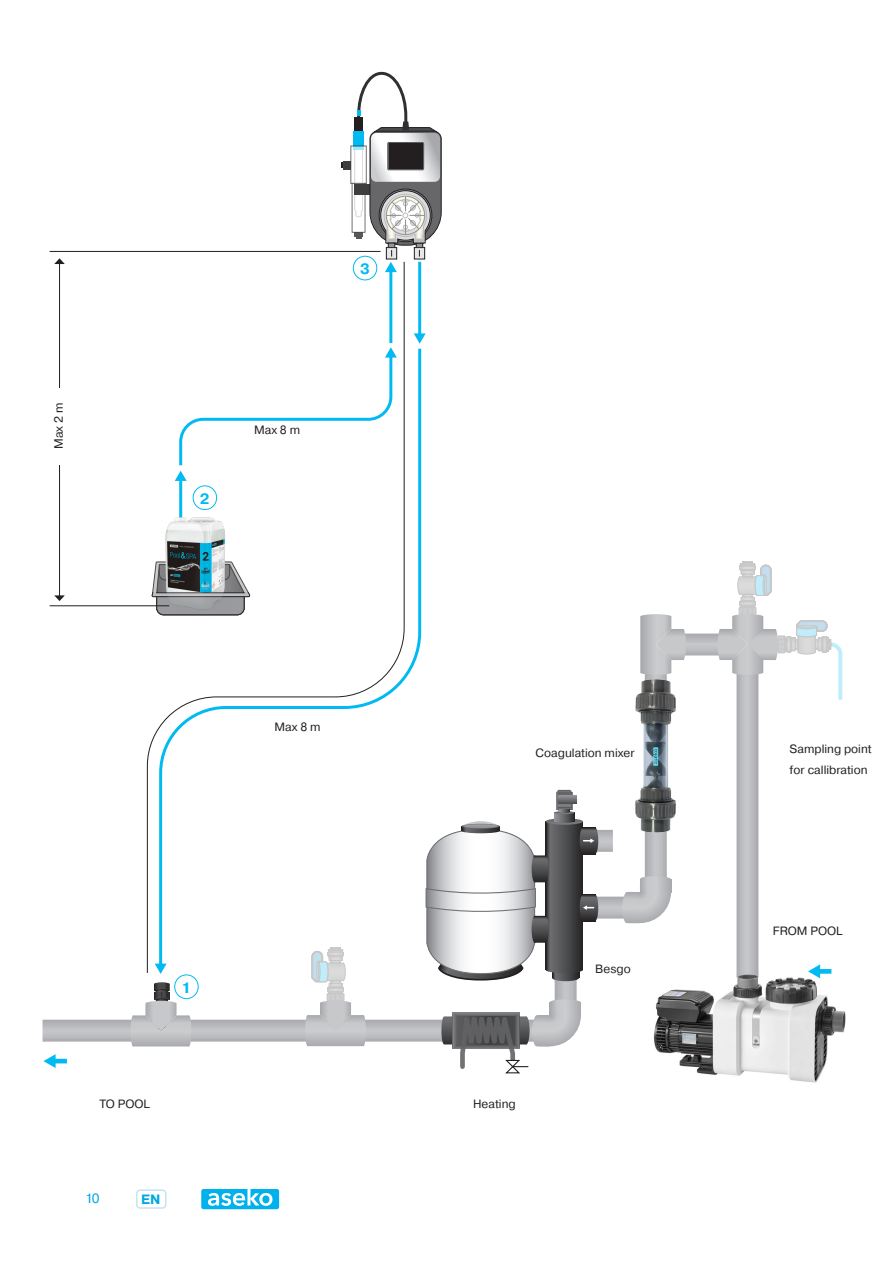
<style>
.page{position:relative;width:893px;height:1263px;background:#fff}
.page>*{position:absolute;margin:0;border:0;box-sizing:border-box;transform-origin:0 0}
.t1{font:700 15px "Pragmatica";color:#00baf1}
.t2{font:13.5px "Pragmatica";color:#00a8e2}
.t3{font:700 13.5px "Pragmatica";color:#00a8e2}
.t4{font:12px/21px "Pragmatica";color:#231f20}
</style>
<div class="page">
<div style="left:136px;top:1189px;width:30px;height:20px;border:2px solid #c6e2f5;border-radius:4px"></div>
<svg style="left:201px;top:1189px;width:78px;height:20px"></svg>
<hr style="left:418px;top:262px;width:3px;height:73px;background:#00baf1">
<svg style="left:414px;top:333px;width:12px;height:11px"></svg>
<svg style="left:418px;top:348px;width:4px;height:213px"></svg>
<svg style="left:165px;top:263px;width:240px;height:298px"></svg>
<hr style="left:389px;top:270px;width:3px;height:73px;background:#00baf1">
<img style="left:707px;top:1011px;width:139px;height:72px">
<div style="left:343px;top:161px;width:8px;height:8px;background:#3e3e3f"></div>
<svg style="left:341px;top:162px;width:2px;height:6px"></svg>
<svg style="left:354px;top:71px;width:88px;height:201px"></svg>
<div style="left:193px;top:485px;width:24px;height:25px;border:1px solid #00baf1;border-radius:50%"></div>
<div style="left:353px;top:256px;width:24px;height:24px;border:1px solid #00baf1;border-radius:50%"></div>
<div style="left:239px;top:424px;width:76px;height:14px;background:#fff"></div>
<hr style="left:50px;top:251px;width:331px;height:1px;background:#231f20">
<hr style="left:59px;top:263px;width:1px;height:333px;background:#231f20">
<svg style="left:43px;top:561px;width:799px;height:513px"></svg>
<svg style="left:54px;top:258px;width:11px;height:6px"></svg>
<div style="left:53px;top:388px;width:20px;height:76px;background:#fff"></div>
<div style="left:773px;top:926px;width:82px;height:27px;background:#fff"></div>
<div style="left:595px;top:963px;width:52px;height:17px;background:#fff"></div>
<div style="left:490px;top:747px;width:145px;height:21px;background:#fff"></div>
<div style="left:790px;top:743px;width:82px;height:33px;background:#fff"></div>
<p class="t4" style="left:48px;top:449px;width:48px;rotate:-90deg">Max 2 m</p>
<p class="t1" style="left:200px;top:489px;width:11px">2</p>
<p class="t4" style="left:254px;top:419px;width:48px">Max 8 m</p>
<p class="t1" style="left:360px;top:259px;width:11px">3</p>
<p class="t4" style="left:275px;top:717px;width:48px">Max 8 m</p>
<p class="t4" style="left:536px;top:742px;width:101px">Coagulation mixer</p>
<p class="t4" style="left:790px;top:738px;width:84px">Sampling point for callibration</p>
<p class="t1" style="left:181px;top:978px;width:11px">1</p>
<p class="t4" style="left:100px;top:1093px;width:52px">TO POOL</p>
<p class="t4" style="left:473px;top:1093px;width:44px">Heating</p>
<p class="t2" style="left:85px;top:1190px;width:16px">10</p>
<p class="t3" style="left:141px;top:1190px;width:21px">EN</p>
<p class="t4" style="left:595px;top:958px;width:37px">Besgo</p>
<p class="t4" style="left:773px;top:921px;width:71px">FROM POOL</p>
</div>
